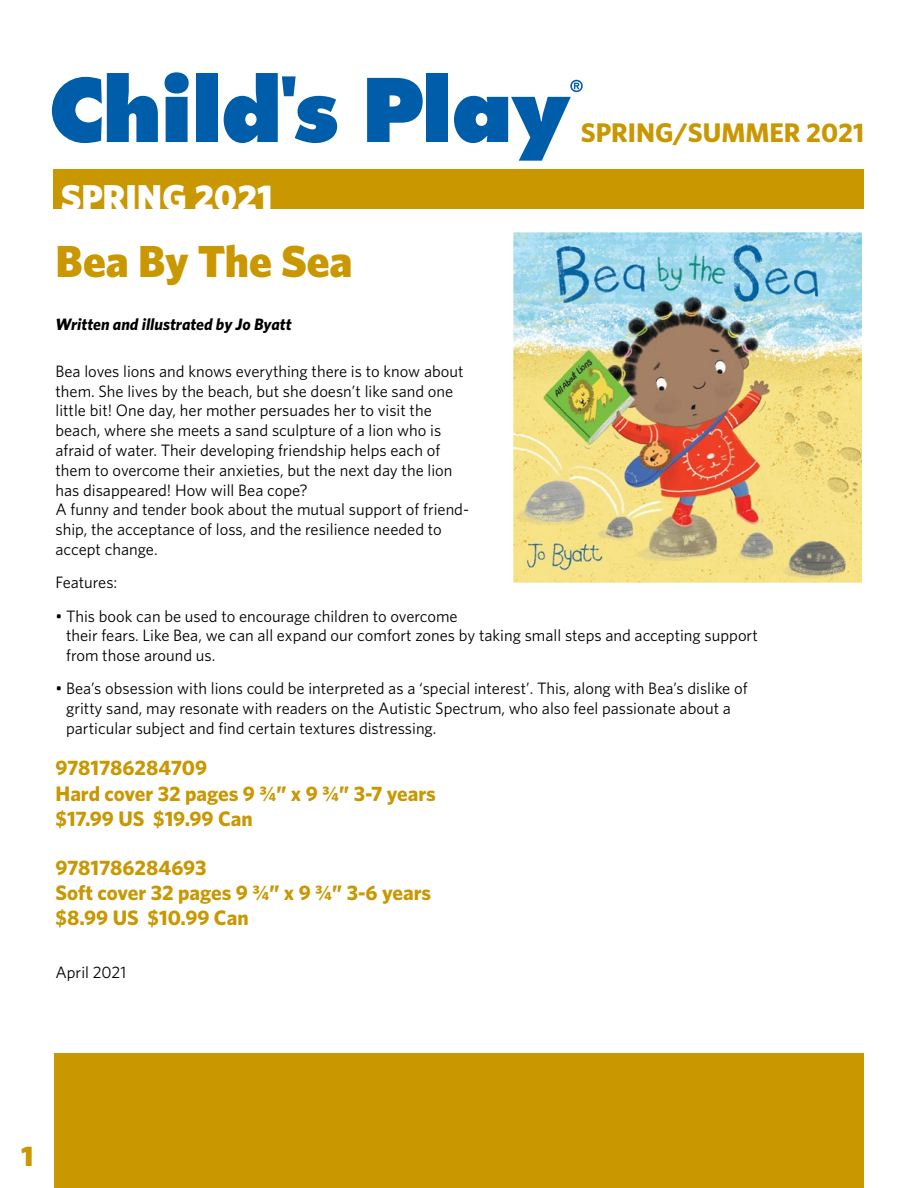
<style>
.page{position:relative;width:918px;height:1188px;background:#fff}
.page>*{position:absolute;margin:0;border:0;box-sizing:border-box;transform-origin:0 0}
.t1{font:900 45px "Whitney";color:#c99700}
.t2{font:900 36px "Whitney";color:#fff}
.t3{font:900 28.5px "Whitney";color:#c99700}
.t4{font:700 27px "Whitney";color:#c99700}
.t5{font:700 21px/25.2px "Whitney";color:#c99700}
.t6{font:16.5px/19.8px "Whitney";color:#000}
.t7{font:italic 700 16.5px "Whitney";color:#000}
</style>
<div class="page">
<div style="left:54px;top:1053px;width:810px;height:135px;background:#c99700"></div>
<img style="left:513px;top:232px;width:349px;height:350px">
<div style="left:53px;top:169px;width:810px;height:40px;background:#c99700"></div>
<svg style="left:52px;top:73px;width:106px;height:70px"></svg>
<svg style="left:165px;top:72px;width:24px;height:70px"></svg>
<div style="left:196px;top:73px;width:22px;height:69px;background:#005daa"></div>
<svg style="left:224px;top:73px;width:113px;height:70px"></svg>
<svg style="left:367px;top:78px;width:56px;height:64px"></svg>
<div style="left:427px;top:73px;width:21px;height:69px;background:#005daa"></div>
<svg style="left:454px;top:80px;width:129px;height:81px"></svg>
<h2 class="t2" style="left:61px;top:175px;width:213px">SPRING 2021</h2>
<h3 class="t4" style="left:581px;top:115px;width:285px">SPRING/SUMMER 2021</h3>
<h1 class="t1" style="left:56px;top:234px;width:299px">Bea By The Sea</h1>
<p class="t7" style="left:56px;top:314px;width:238px">Written and illustrated by Jo Byatt</p>
<p class="t6" style="left:56px;top:361px;width:415px">Bea loves lions and knows everything there is to know about them. She lives by the beach, but she doesn’t like sand one little bit! One day, her mother persuades her to visit the beach, where she meets a sand sculpture of a lion who is afraid of water. Their developing friendship helps each of them to overcome their anxieties, but the next day the lion has disappeared! How will Bea cope?<br>A funny and tender book about the mutual support of friend&shy;ship, the acceptance of loss, and the resilience needed to accept change.</p>
<p class="t6" style="left:56px;top:572px;width:63px">Features:</p>
<p class="t6" style="left:66px;top:606px;width:693px;text-indent:-11px">• This book can be used to encourage children to overcome<br>their fears. Like Bea, we can all expand our comfort zones by taking small steps and accepting support from those around us.</p>
<p class="t6" style="left:66px;top:678px;width:683px;text-indent:-11px">• Bea’s obsession with lions could be interpreted as a ‘special interest’. This, along with Bea’s dislike of gritty sand, may resonate with readers on the Autistic Spectrum, who also feel passionate about a particular subject and find certain textures distressing.</p>
<p class="t5" style="left:56px;top:755px;width:382px">9781786284709<br>Hard cover 32 pages 9 ¾” x 9 ¾” 3-7 years $17.99 US $19.99 Can</p>
<p class="t5" style="left:56px;top:855px;width:377px">9781786284693<br>Soft cover 32 pages 9 ¾” x 9 ¾” 3-6 years $8.99 US $10.99 Can</p>
<p class="t6" style="left:56px;top:962px;width:72px">April 2021</p>
<h3 class="t3" style="left:21px;top:1139px;width:14px">1</h3>
</div>
